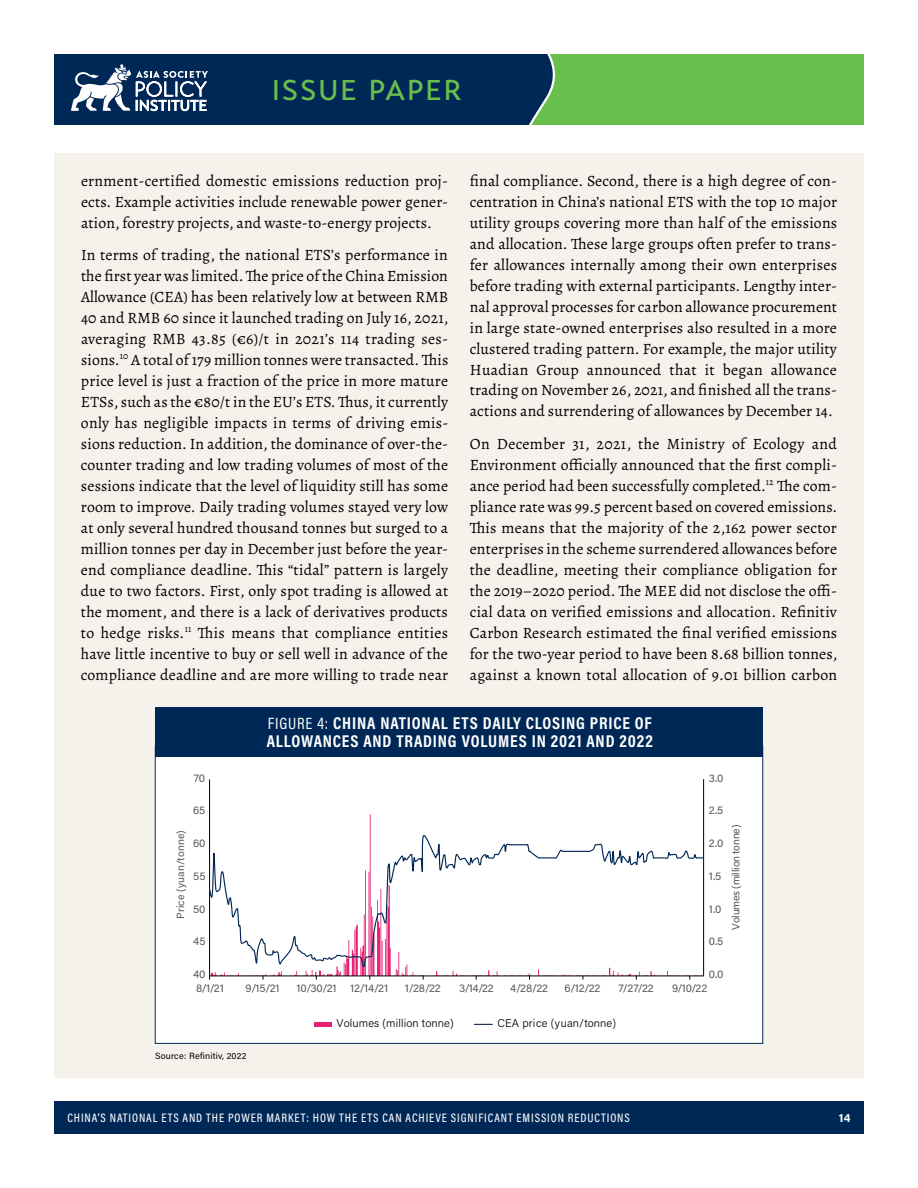
<style>
.page{position:relative;width:918px;height:1188px;background:#fff}
.page>*{position:absolute;margin:0;border:0;box-sizing:border-box;transform-origin:0 0}
.t1{font:500 28.5px "Transat Text";letter-spacing:.065em;color:#68bf4b}
.t2{font:700 17.25px/18px "Acumin Pro Cond";letter-spacing:.05em;color:#fff}
.t3{font:15.75px/21px "Alegreya";letter-spacing:.01em;color:#000;text-align:justify}
.t4{font:500 12.3px "Acumin Pro Cond";letter-spacing:.075em;color:#fff}
.t5{font:700 12px "Acumin Pro";color:#fff}
.t6{font:11.25px "Acumin Pro";letter-spacing:-.01em;color:#595959}
.t7{font:300 11.25px "Acumin Pro";letter-spacing:.01em;color:#000}
.t8{font:10.5px "Acumin Pro";letter-spacing:-.01em;color:#595959}
.t9{font:10.5px "Acumin Pro";letter-spacing:.01em;color:#595959}
.t10{font:9px "Acumin Pro";letter-spacing:.02em;color:#000}
.s1{font-weight:400;font-size:16.5px}
</style>
<div class="page">
<div style="left:472px;top:54px;width:392px;height:71px;background:#68bf4b"></div>
<div style="left:54px;top:1102px;width:810px;height:32px;background:#002856"></div>
<svg style="left:515px;top:54px;width:41px;height:71px"></svg>
<div style="left:54px;top:54px;width:461px;height:71px;background:#002856"></div>
<svg style="left:71px;top:64px;width:137px;height:48px"></svg>
<div style="left:54px;top:153px;width:810px;height:925px;background:#f5f1eb"></div>
<div style="left:155px;top:746px;width:608px;height:297px;background:#fff"></div>
<svg style="left:211px;top:814px;width:492px;height:162px"></svg>
<hr style="left:703px;top:779px;width:1px;height:197px;background:#000">
<hr style="left:209px;top:779px;width:1px;height:197px;background:#000">
<hr style="left:210px;top:976px;width:494px;height:1px;background:#000">
<svg style="left:210px;top:832px;width:494px;height:136px"></svg>
<hr style="left:314px;top:1022px;width:18px;height:4px;background:#e72276">
<svg style="left:474px;top:1024px;width:18px;height:1px"></svg>
<div style="left:155px;top:707px;width:608px;height:50px;background:#002856"></div>
<h1 class="t1" style="left:272px;top:73px;width:191px">ISSUE PAPER</h1>
<p class="t3" style="left:81px;top:170px;width:369px">ernment-certified domestic emissions reduction proj&shy;ects. Example activities include renewable power gener&shy;ation, forestry projects, and waste-to-energy projects.</p>
<p class="t3" style="left:81px;top:245px;width:369px">In terms of trading, the national ETS’s performance in the first year was limited. The price of the China Emission Allowance (CEA) has been relatively low at between RMB 40 and RMB 60 since it launched trading on July 16, 2021, averaging RMB 43.85 (€6)/t in 2021’s 114 trading ses&shy;sions.<sup>10</sup> A total of 179 million tonnes were transacted. This price level is just a fraction of the price in more mature ETSs, such as the €80/t in the EU’s ETS. Thus, it currently only has negligible impacts in terms of driving emis&shy;sions reduction. In addition, the dominance of over-the&shy;counter trading and low trading volumes of most of the sessions indicate that the level of liquidity still has some room to improve. Daily trading volumes stayed very low at only several hundred thousand tonnes but surged to a million tonnes per day in December just before the year&shy;end compliance deadline. This “tidal” pattern is largely due to two factors. First, only spot trading is allowed at the moment, and there is a lack of derivatives products to hedge risks.<sup>11</sup> This means that compliance entities have little incentive to buy or sell well in advance of the compliance deadline and are more willing to trade near</p>
<p class="t3" style="left:470px;top:170px;width:369px">final compliance. Second, there is a high degree of con&shy;centration in China’s national ETS with the top 10 major utility groups covering more than half of the emissions and allocation. These large groups often prefer to trans&shy;fer allowances internally among their own enterprises before trading with external participants. Lengthy inter&shy;nal approval processes for carbon allowance procurement in large state-owned enterprises also resulted in a more clustered trading pattern. For example, the major utility Huadian Group announced that it began allowance trading on November 26, 2021, and finished all the trans&shy;actions and surrendering of allowances by December 14.</p>
<p class="t3" style="left:470px;top:434px;width:369px">On December 31, 2021, the Ministry of Ecology and Environment officially announced that the first compli&shy;ance period had been successfully completed.<sup>12</sup> The com&shy;pliance rate was 99.5 percent based on covered emissions.<br>This means that the majority of the 2,162 power sector enterprises in the scheme surrendered allowances before the deadline, meeting their compliance obligation for the 2019–2020 period. The MEE did not disclose the offi&shy;cial data on verified emissions and allocation. Refinitiv Carbon Research estimated the final verified emissions for the two-year period to have been 8.68 billion tonnes, against a known total allocation of 9.01 billion carbon</p>
<p class="t2" style="left:267px;top:713px;width:388px"><span class="s1">FIGURE 4:</span> CHINA NATIONAL ETS DAILY CLOSING PRICE OF<br>ALLOWANCES AND TRADING VOLUMES IN 2021 AND 2022</p>
<p class="t6" style="left:194px;top:770px;width:13px">70</p>
<p class="t6" style="left:709px;top:770px;width:16px">3.0</p>
<p class="t6" style="left:193px;top:802px;width:14px">65</p>
<p class="t6" style="left:709px;top:802px;width:16px">2.5</p>
<p class="t9" style="left:173px;top:919px;width:90px;rotate:-90deg">Price (yuan/tonne)</p>
<p class="t6" style="left:193px;top:835px;width:14px">60</p>
<p class="t6" style="left:193px;top:868px;width:14px">55</p>
<p class="t6" style="left:193px;top:901px;width:14px">50</p>
<p class="t6" style="left:709px;top:835px;width:16px">2.0</p>
<p class="t6" style="left:709px;top:868px;width:14px">1.5</p>
<p class="t6" style="left:709px;top:901px;width:14px">1.0</p>
<p class="t8" style="left:729px;top:930px;width:106px;rotate:-90deg">Volumes (million tonne)</p>
<p class="t6" style="left:193px;top:933px;width:14px">45</p>
<p class="t6" style="left:709px;top:933px;width:16px">0.5</p>
<p class="t6" style="left:193px;top:966px;width:14px">40</p>
<p class="t6" style="left:709px;top:966px;width:16px">0.0</p>
<p class="t6" style="left:196px;top:980px;width:29px">8/1/21</p>
<p class="t6" style="left:245px;top:980px;width:36px">9/15/21</p>
<p class="t6" style="left:296px;top:980px;width:93px">10/30/21 12/14/21</p>
<p class="t6" style="left:405px;top:980px;width:37px">1/28/22</p>
<p class="t6" style="left:459px;top:980px;width:36px">3/14/22</p>
<p class="t6" style="left:510px;top:980px;width:39px">4/28/22</p>
<p class="t6" style="left:565px;top:980px;width:37px">6/12/22</p>
<p class="t6" style="left:619px;top:980px;width:37px">7/27/22</p>
<p class="t6" style="left:672px;top:980px;width:37px">9/10/22</p>
<p class="t10" style="left:155px;top:1050px;width:93px">Source: Refinitiv, 2022</p>
<p class="t7" style="left:337px;top:1015px;width:119px">Volumes (million tonne)</p>
<p class="t7" style="left:497px;top:1015px;width:120px">CEA price (yuan/tonne)</p>
<p class="t4" style="left:68px;top:1110px;width:564px">CHINA’S NATIONAL ETS AND THE POWER MARKET: HOW THE ETS CAN ACHIEVE SIGNIFICANT EMISSION REDUCTIONS</p>
<p class="t5" style="left:839px;top:1109px;width:13px">14</p>
</div>
